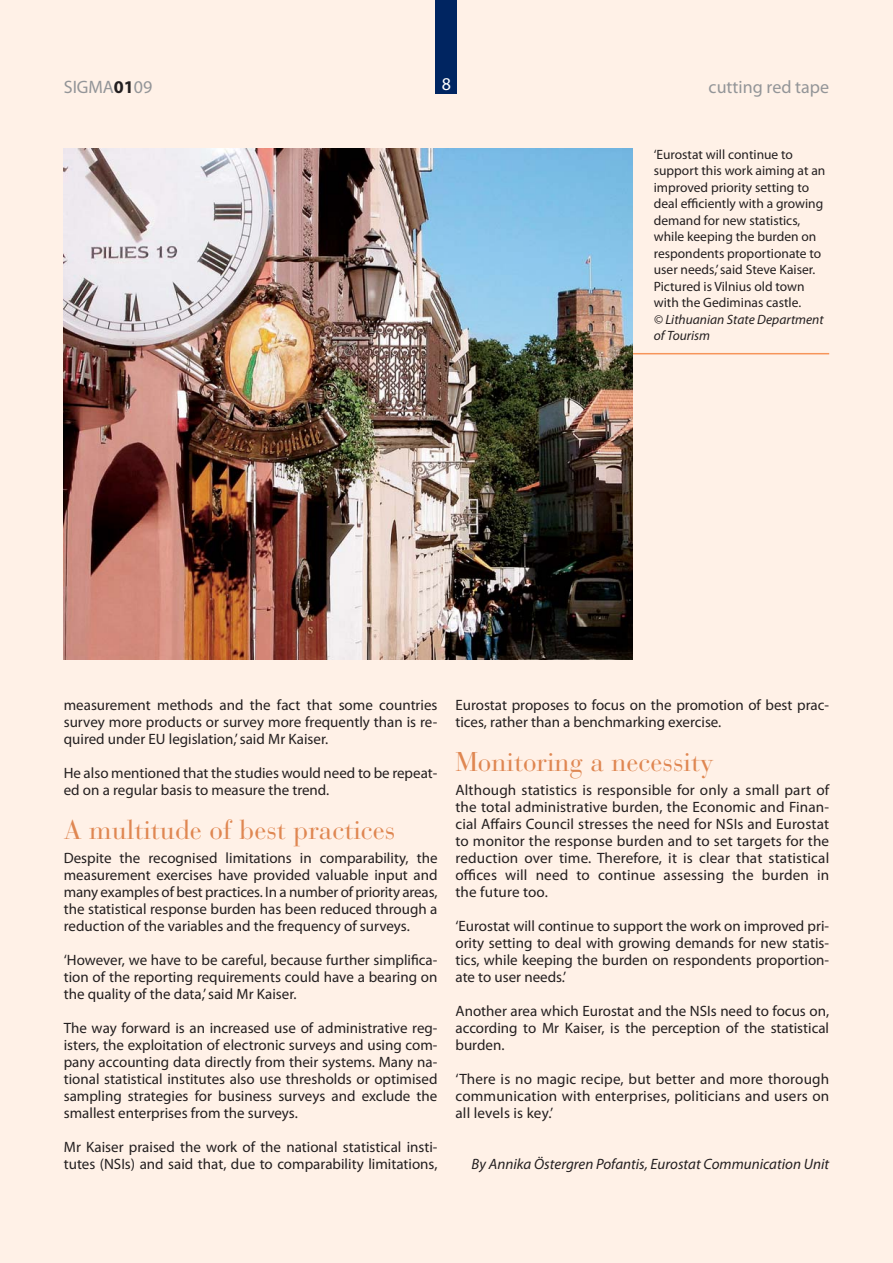
<style>
.page{position:relative;width:893px;height:1263px;background:#fff1e7}
.page>*{position:absolute;margin:0;border:0;box-sizing:border-box;transform-origin:0 0}
.t1{font:27px "Bauer Bodoni";color:#df8752}
.t2{font:18px "Myriad Pro";color:#939598}
.t3{font:18px "Myriad Pro";color:#fff}
.t4{font:15px/17px "Myriad Pro";color:#231f20;text-align:justify}
.t5{font:italic 15px "Myriad Pro";color:#231f20}
.t6{font:13.5px/16.5px "Myriad Pro";color:#231f20}
.t7{font:italic 13.5px/16.5px "Myriad Pro";color:#231f20}
.s1{font-weight:700;color:#231f20}
</style>
<div class="page">
<hr style="left:232px;top:353px;width:597px;height:1px;background:#f7955a">
<img style="left:64px;top:149px;width:568px;height:510px">
<div style="left:436px;top:0;width:21px;height:94px;background:#002561"></div>
<p class="t3" style="left:442px;top:77px;width:11px">8</p>
<p class="t2" style="left:64px;top:80px;width:90px">SIGMA<span class="s1">01</span>09</p>
<p class="t2" style="left:709px;top:80px;width:122px">cutting red tape</p>
<p class="t6" style="left:654px;top:148px;width:173px">‘Eurostat will continue to support this work aiming at an improved priority setting to deal efficiently with a growing demand for new statistics, while keeping the burden on respondents proportionate to user needs,’ said Steve Kaiser.<br>Pictured is Vilnius old town with the Gediminas castle.</p>
<p class="t7" style="left:654px;top:313px;width:171px">© Lithuanian State Department of Tourism</p>
<p class="t4" style="left:64px;top:698px;width:375px">measurement methods and the fact that some countries survey more products or survey more frequently than is re&shy;quired under EU legislation,’ said Mr Kaiser.</p>
<p class="t4" style="left:64px;top:766px;width:375px">He also mentioned that the studies would need to be repeat&shy;ed on a regular basis to measure the trend.</p>
<h1 class="t1" style="left:64px;top:819px;width:333px">A multitude of best practices</h1>
<p class="t4" style="left:64px;top:851px;width:375px">Despite the recognised limitations in comparability, the measurement exercises have provided valuable input and many examples of best practices. In a number of priority areas, the statistical response burden has been reduced through a reduction of the variables and the frequency of surveys.</p>
<p class="t4" style="left:64px;top:953px;width:375px">‘However, we have to be careful, because further simplifica&shy;tion of the reporting requirements could have a bearing on the quality of the data,’ said Mr Kaiser.</p>
<p class="t4" style="left:64px;top:1021px;width:375px">The way forward is an increased use of administrative reg&shy;isters, the exploitation of electronic surveys and using com&shy;pany accounting data directly from their systems. Many na&shy;tional statistical institutes also use thresholds or optimised sampling strategies for business surveys and exclude the smallest enterprises from the surveys.</p>
<p class="t4" style="left:64px;top:1140px;width:375px">Mr Kaiser praised the work of the national statistical insti&shy;tutes (NSIs) and said that, due to comparability limitations,</p>
<p class="t4" style="left:455px;top:698px;width:375px">Eurostat proposes to focus on the promotion of best prac&shy;tices, rather than a benchmarking exercise.</p>
<h1 class="t1" style="left:455px;top:751px;width:260px">Monitoring a necessity</h1>
<p class="t4" style="left:455px;top:783px;width:375px">Although statistics is responsible for only a small part of the total administrative burden, the Economic and Finan&shy;cial Affairs Council stresses the need for NSIs and Eurostat to monitor the response burden and to set targets for the reduction over time. Therefore, it is clear that statistical offices will need to continue assessing the burden in the future too.</p>
<p class="t4" style="left:455px;top:919px;width:375px">‘Eurostat will continue to support the work on improved pri&shy;ority setting to deal with growing demands for new statis&shy;tics, while keeping the burden on respondents proportion&shy;ate to user needs.’</p>
<p class="t4" style="left:455px;top:1004px;width:375px">Another area which Eurostat and the NSIs need to focus on, according to Mr Kaiser, is the perception of the statistical burden.</p>
<p class="t4" style="left:455px;top:1072px;width:375px">‘There is no magic recipe, but better and more thorough communication with enterprises, politicians and users on all levels is key.’</p>
<p class="t5" style="left:472px;top:1159px;width:359px">By Annika Östergren Pofantis, Eurostat Communication Unit</p>
</div>
